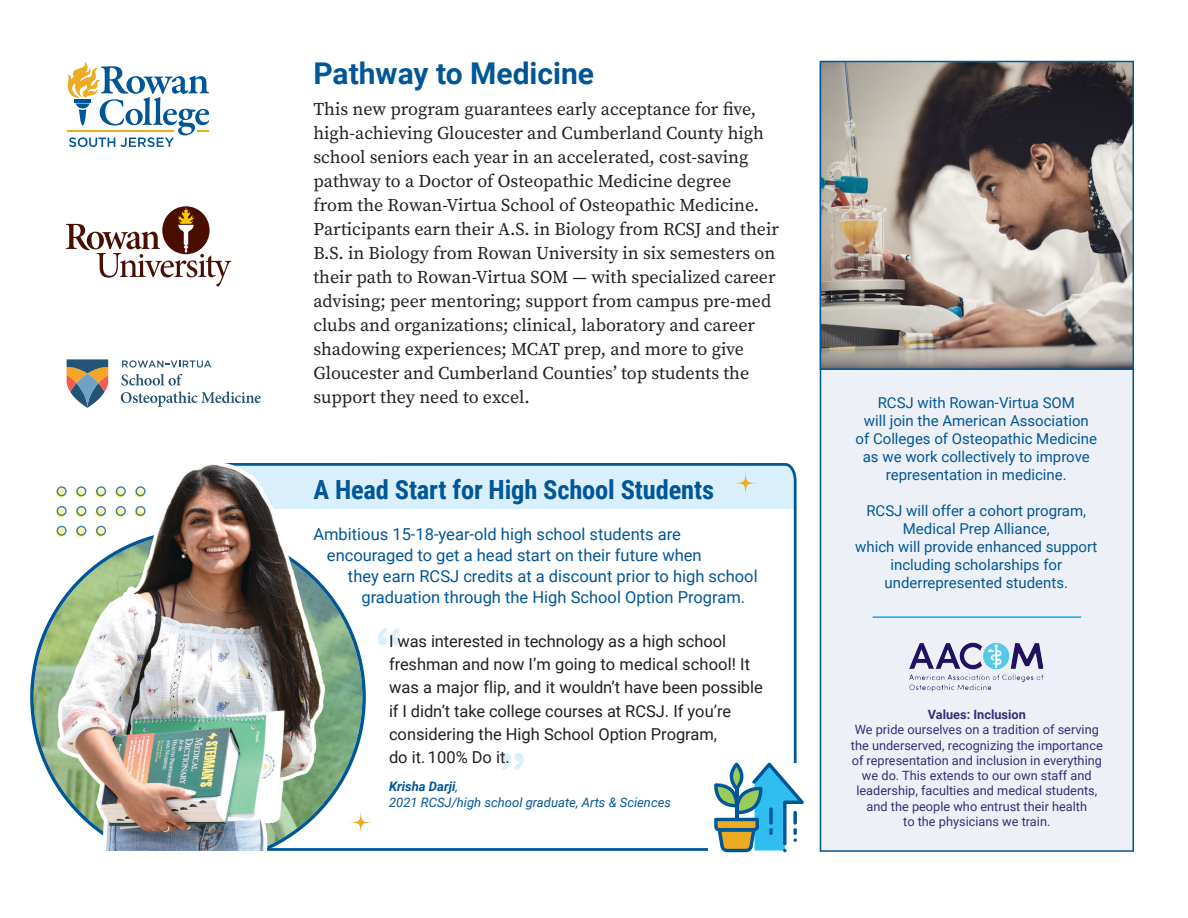
<style>
.page{position:relative;width:1188px;height:918px;background:#fff}
.page>*{position:absolute;margin:0;border:0;box-sizing:border-box;transform-origin:0 0}
.t1{font:700 30px "Roboto";color:#005697}
.Matt_--_Student_Quote_Title{font:700 26.4px "Roboto Condensed";letter-spacing:-.005em;color:#005697}
.t2{font:18px/24px "Source Serif Pro";color:#231f20}
.Matt_--_Student_Quote_Text{font:16.5px/23.4px "Roboto";letter-spacing:-.005em;color:#231f20}
.t3{font:16.5px "Roboto";color:#005697}
.t4{font:15px/18px "Roboto";color:#005697;text-align:center}
.Matt_--_Student_Quote_Name{font:italic 13.05px/15.6px "Roboto";color:#005697}
.t5{font:12.75px/15.3px "Roboto";color:#392a7a;text-align:center}
.t6{font:700 12.75px "Roboto";color:#392a7a}
.s1{font-weight:700}
</style>
<div class="page">
<div style="left:820px;top:62px;width:314px;height:790px;background:#edf1f7;border:2px solid #005697"></div>
<img style="left:909px;top:642px;width:135px;height:50px">
<hr style="left:873px;top:616px;width:208px;height:2px;background:#00aeef">
<svg style="left:327px;top:463px;width:470px;height:388px"></svg>
<img style="left:34px;top:533px;width:328px;height:328px;border-radius:164px">
<svg style="left:714px;top:762px;width:90px;height:90px"></svg>
<svg style="left:349px;top:810px;width:24px;height:25px"></svg>
<svg style="left:733px;top:471px;width:25px;height:24px"></svg>
<div style="left:99px;top:837px;width:166px;height:30px;background:#fff"></div>
<img style="left:54px;top:463px;width:273px;height:388px">
<svg style="left:121px;top:374px;width:140px;height:33px"></svg>
<svg style="left:122px;top:360px;width:89px;height:8px"></svg>
<svg style="left:67px;top:359px;width:41px;height:49px"></svg>
<svg style="left:66px;top:208px;width:165px;height:78px"></svg>
<svg style="left:68px;top:62px;width:141px;height:85px"></svg>
<hr style="left:68px;top:131px;width:106px;height:1px;background:#ecab20">
<img style="left:823px;top:64px;width:308px;height:303px">
<div style="left:820px;top:61px;width:314px;height:309px;border:2px solid #005697"></div>
<p class="t1" style="left:313px;top:52px;width:282px">Pathway to Medicine</p>
<p class="t2" style="left:313px;top:97px;width:467px">This new program guarantees early acceptance for five, high-achieving Gloucester and Cumberland County high school seniors each year in an accelerated, cost-saving pathway to a Doctor of Osteopathic Medicine degree<br>from the Rowan-Virtua School of Osteopathic Medicine.<br>Participants earn their A.S. in Biology from RCSJ and their B.S. in Biology from Rowan University in six semesters on their path to Rowan-Virtua SOM — with specialized career advising; peer mentoring; support from campus pre-med clubs and organizations; clinical, laboratory and career shadowing experiences; MCAT prep, and more to give Gloucester and Cumberland Counties’ top students the support they need to excel.</p>
<p class="Matt_--_Student_Quote_Title" style="left:313px;top:471px;width:402px">A Head Start for High School Students</p>
<p class="t3" style="left:313px;top:523px;width:369px">Ambitious 15-18-year-old high school students are</p>
<p class="t3" style="left:327px;top:544px;width:376px">encouraged to get a head start on their future when</p>
<p class="t3" style="left:348px;top:565px;width:411px">they earn RCSJ credits at a discount prior to high school</p>
<p class="t3" style="left:361px;top:586px;width:385px">graduation through the High School Option Program.</p>
<p class="Matt_--_Student_Quote_Text" style="left:389px;top:628px;width:375px">I was interested in technology as a high school freshman and now I’m going to medical school! It was a major flip, and it wouldn’t have been possible if I didn’t take college courses at RCSJ. If you’re considering the High School Option Program,<br>do it. 100% Do it.</p>
<p class="Matt_--_Student_Quote_Name" style="left:389px;top:778px;width:284px"><span class="s1">Krisha Darji</span>,<br>2021 RCSJ/high school graduate, Arts &amp; Sciences</p>
<p class="t4" style="left:856px;top:394px;width:243px">RCSJ with Rowan-Virtua SOM<br>will join the American Association of Colleges of Osteopathic Medicine as we work collectively to improve representation in medicine.</p>
<p class="t4" style="left:855px;top:502px;width:244px">RCSJ will offer a cohort program,<br>Medical Prep Alliance,<br>which will provide enhanced support including scholarships for underrepresented students.</p>
<p class="t6" style="left:928px;top:705px;width:99px">Values: Inclusion</p>
<p class="t5" style="left:851px;top:722px;width:253px">We pride ourselves on a tradition of serving the underserved, recognizing the importance of representation and inclusion in everything we do. This extends to our own staff and leadership, faculties and medical students, and the people who entrust their health<br>to the physicians we train.</p>
</div>
